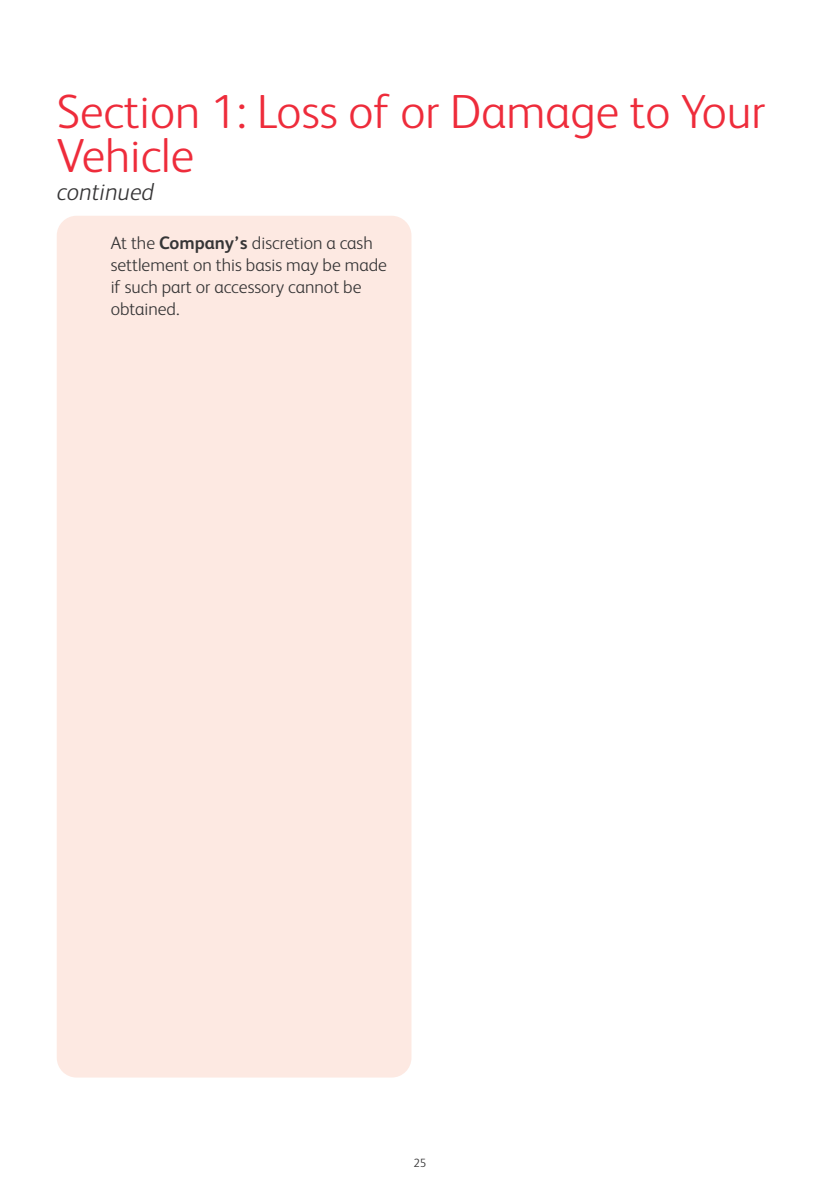
<style>
.page{position:relative;width:840px;height:1191px;background:#fff}
.page>*{position:absolute;margin:0;border:0;box-sizing:border-box;transform-origin:0 0}
.A5_Page_Title{font:300 48px/44px "FS Albert";color:#ee2c3b}
.A5_Page_Continued{font:italic 300 24px "FS Albert";color:#363536}
.Body{font:300 18px/22px "FS Albert";color:#363536}
.t1{font:300 12px "FS Albert";color:#363536}
.s1{font-weight:700}
</style>
<div class="page">
<div style="left:57px;top:216px;width:354px;height:861px;background:#fde9e2;border-radius:20px"></div>
<p class="A5_Page_Title" style="left:57px;top:87px;width:709px">Section 1: Loss of or Damage to Your<br>Vehicle</p>
<p class="A5_Page_Continued" style="left:57px;top:175px;width:99px">continued</p>
<p class="Body" style="left:111px;top:231px;width:278px">At the <span class="s1">Company’s</span> discretion a cash settlement on this basis may be made if such part or accessory cannot be obtained.</p>
<p class="t1" style="left:413px;top:1155px;width:14px">25</p>
</div>
